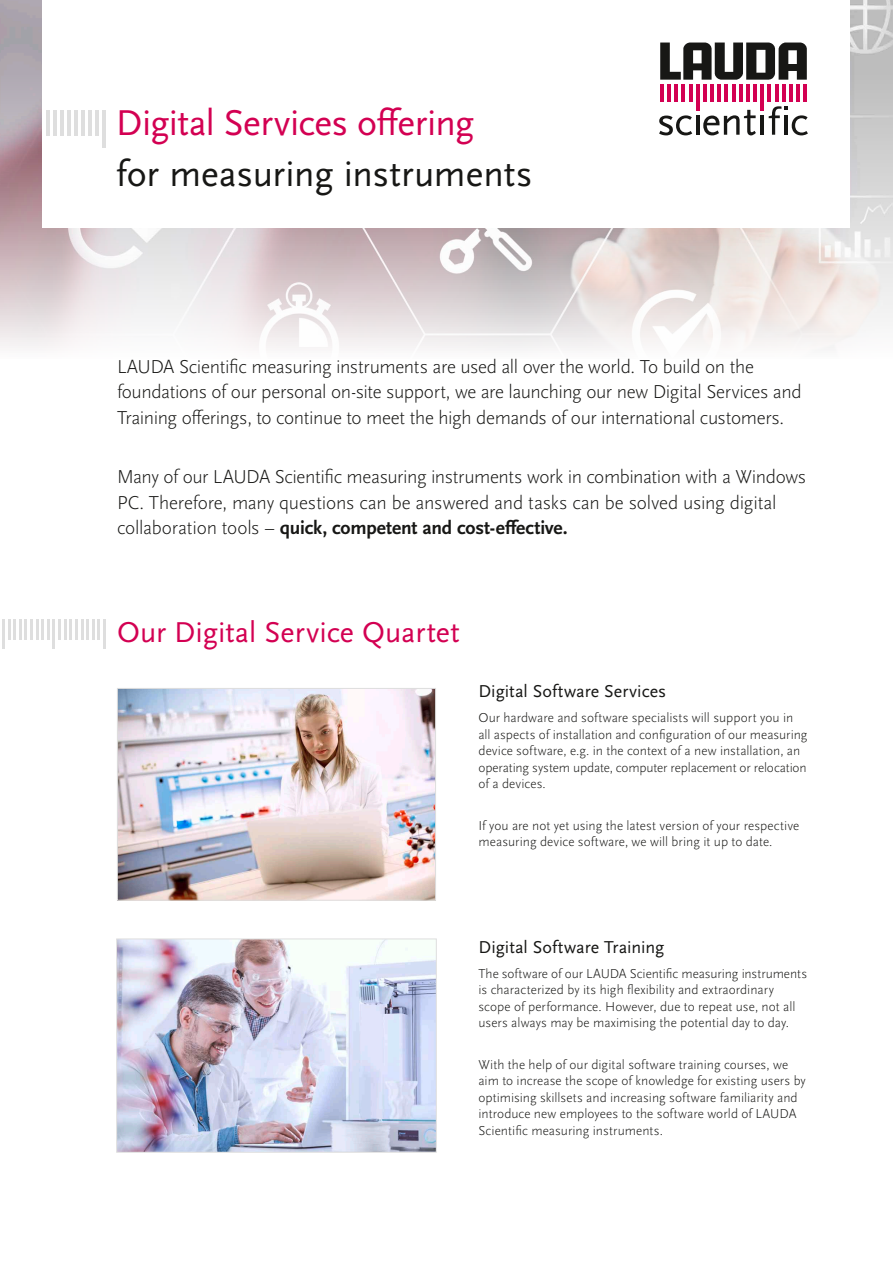
<style>
.page{position:relative;width:893px;height:1263px;background:#fff}
.page>*{position:absolute;margin:0;border:0;box-sizing:border-box;transform-origin:0 0}
.t1{font:37.5px "Scala Sans Pro";letter-spacing:-.015em;color:#d30052}
.t2{font:37.5px "Scala Sans Pro";color:#171715}
.t3{font:30px "Scala Sans Pro";color:#d30052}
.t4{font:300 19.5px/25.5px "Scala Sans Pro";letter-spacing:-.02em;color:#171715}
.t5{font:18px "Scala Sans Pro";color:#171715}
.t6{font:300 13.5px/16.5px "Scala Sans Pro";color:#171715}
.s1{font-weight:700}
</style>
<div class="page">
<img style="left:0;top:0;width:893px;height:350px">
<div style="left:43px;top:0;width:807px;height:228px;background:#fff"></div>
<svg style="left:659px;top:115px;width:33px;height:20px"></svg>
<hr style="left:696px;top:115px;width:3px;height:20px;background:#171715">
<hr style="left:761px;top:115px;width:3px;height:20px;background:#171715">
<hr style="left:660px;top:84px;width:3px;height:18px;background:#d30052">
<hr style="left:667px;top:84px;width:4px;height:18px;background:#d30052">
<hr style="left:675px;top:84px;width:3px;height:18px;background:#d30052">
<hr style="left:682px;top:84px;width:3px;height:18px;background:#d30052">
<hr style="left:689px;top:84px;width:3px;height:18px;background:#d30052">
<hr style="left:696px;top:84px;width:3px;height:26px;background:#d30052">
<hr style="left:703px;top:84px;width:3px;height:18px;background:#d30052">
<hr style="left:710px;top:84px;width:4px;height:18px;background:#d30052">
<hr style="left:718px;top:84px;width:3px;height:18px;background:#d30052">
<hr style="left:732px;top:84px;width:3px;height:18px;background:#d30052">
<hr style="left:725px;top:84px;width:3px;height:18px;background:#d30052">
<hr style="left:746px;top:84px;width:3px;height:18px;background:#d30052">
<hr style="left:753px;top:84px;width:4px;height:18px;background:#d30052">
<hr style="left:761px;top:84px;width:3px;height:26px;background:#d30052">
<hr style="left:768px;top:84px;width:3px;height:18px;background:#d30052">
<hr style="left:775px;top:84px;width:3px;height:18px;background:#d30052">
<hr style="left:789px;top:84px;width:3px;height:18px;background:#d30052">
<hr style="left:796px;top:84px;width:4px;height:18px;background:#d30052">
<hr style="left:804px;top:84px;width:3px;height:18px;background:#d30052">
<hr style="left:739px;top:84px;width:3px;height:18px;background:#d30052">
<hr style="left:782px;top:84px;width:3px;height:18px;background:#d30052">
<svg style="left:703px;top:110px;width:53px;height:25px"></svg>
<svg style="left:769px;top:106px;width:39px;height:29px"></svg>
<svg style="left:660px;top:43px;width:147px;height:37px"></svg>
<hr style="left:46px;top:111px;width:3px;height:25px;background:#dedede">
<hr style="left:53px;top:111px;width:4px;height:25px;background:#dedede">
<hr style="left:60px;top:111px;width:4px;height:25px;background:#dedede">
<hr style="left:74px;top:111px;width:4px;height:25px;background:#dedede">
<hr style="left:67px;top:111px;width:4px;height:25px;background:#dedede">
<hr style="left:88px;top:111px;width:4px;height:25px;background:#dedede">
<hr style="left:95px;top:111px;width:4px;height:25px;background:#dedede">
<hr style="left:81px;top:111px;width:4px;height:25px;background:#dedede">
<hr style="left:103px;top:111px;width:3px;height:37px;background:#dedede">
<hr style="left:2px;top:620px;width:3px;height:29px;background:#dedede">
<hr style="left:8px;top:620px;width:2px;height:20px;background:#dedede">
<hr style="left:13px;top:620px;width:3px;height:20px;background:#dedede">
<hr style="left:19px;top:620px;width:3px;height:20px;background:#dedede">
<hr style="left:30px;top:620px;width:3px;height:20px;background:#dedede">
<hr style="left:25px;top:620px;width:2px;height:20px;background:#dedede">
<hr style="left:41px;top:620px;width:3px;height:20px;background:#dedede">
<hr style="left:47px;top:620px;width:3px;height:20px;background:#dedede">
<hr style="left:36px;top:620px;width:2px;height:20px;background:#dedede">
<hr style="left:53px;top:620px;width:2px;height:29px;background:#dedede">
<hr style="left:58px;top:620px;width:3px;height:20px;background:#dedede">
<hr style="left:64px;top:620px;width:2px;height:20px;background:#dedede">
<hr style="left:69px;top:620px;width:3px;height:20px;background:#dedede">
<hr style="left:81px;top:620px;width:2px;height:20px;background:#dedede">
<hr style="left:75px;top:620px;width:3px;height:20px;background:#dedede">
<hr style="left:92px;top:620px;width:3px;height:20px;background:#dedede">
<hr style="left:98px;top:620px;width:2px;height:20px;background:#dedede">
<hr style="left:86px;top:620px;width:3px;height:20px;background:#dedede">
<hr style="left:103px;top:620px;width:3px;height:29px;background:#dedede">
<img style="left:119px;top:690px;width:315px;height:209px">
<div style="left:117px;top:688px;width:319px;height:213px;border:1px solid #dedede"></div>
<img style="left:116px;top:938px;width:321px;height:215px">
<h1 class="t1" style="left:116px;top:101px;width:360px">Digital Services offering</h1>
<h1 class="t2" style="left:116px;top:152px;width:418px">for measuring instruments</h1>
<p class="t4" style="left:117px;top:353px;width:686px">LAUDA Scientific measuring instruments are used all over the world. To build on the foundations of our personal on-site support, we are launching our new Digital Services and<br>Training offerings, to continue to meet the high demands of our international customers.</p>
<h3 class="t4" style="left:117px;top:464px;width:691px">Many of our LAUDA Scientific measuring instruments work in combination with a Windows<br>PC. Therefore, many questions can be answered and tasks can be solved using digital collaboration tools – <span class="s1">quick, competent and cost-effective.</span></h3>
<h2 class="t3" style="left:117px;top:615px;width:344px">Our Digital Service Quartet</h2>
<h3 class="t5" style="left:478px;top:681px;width:189px">Digital Software Services</h3>
<p class="t6" style="left:478px;top:710px;width:331px">Our hardware and software specialists will support you in all aspects of installation and configuration of our measuring device software, e.g. in the context of a new installation, an operating system update, computer replacement or relocation of a devices.</p>
<p class="t6" style="left:478px;top:817px;width:322px">If you are not yet using the latest version of your respective measuring device software, we will bring it up to date.</p>
<h3 class="t5" style="left:478px;top:936px;width:187px">Digital Software Training</h3>
<p class="t6" style="left:478px;top:965px;width:330px">The software of our LAUDA Scientific measuring instruments is characterized by its high flexibility and extraordinary scope of performance. However, due to repeat use, not all users always may be maximising the potential day to day.</p>
<p class="t6" style="left:478px;top:1056px;width:329px">With the help of our digital software training courses, we aim to increase the scope of knowledge for existing users by optimising skillsets and increasing software familiarity and introduce new employees to the software world of LAUDA Scientific measuring instruments.</p>
</div>
